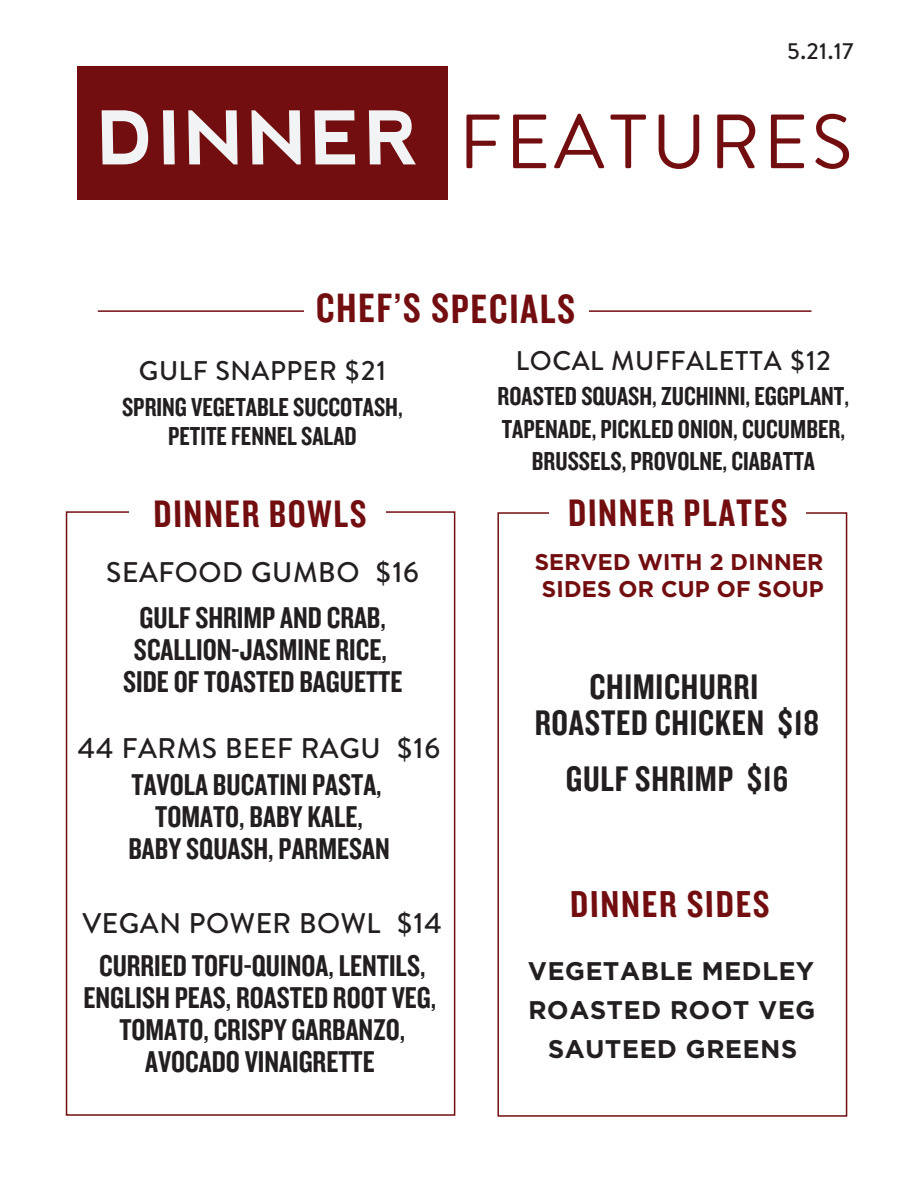
<style>
.page{position:relative;width:918px;height:1188px;background:#fff}
.page>*{position:absolute;margin:0;border:0;box-sizing:border-box;transform-origin:0 0}
.t1{font:76.65px "Brandon Text";letter-spacing:.05em;color:#730e10}
.t2{font:42.6px "Knockout HTF49 Liteweight";letter-spacing:.035em;color:#730e10}
.t3{font:39.75px "Knockout HTF49 Liteweight";color:#730e10}
.t4{font:38.85px "Knockout HTF49 Liteweight";color:#730e10}
.t5{font:36.9px/35.8px "Knockout HTF49 Liteweight";letter-spacing:.02em;color:#231f20;text-align:center}
.t6{font:31.2px/31.8px "Knockout HTF49 Liteweight";color:#231f20;text-align:center}
.t7{font:500 28.35px "Brandon Text";letter-spacing:.02em;color:#231f20}
.t8{font:27px/32.4px "Knockout HTF49 Liteweight";color:#231f20;text-align:center}
.t9{font:500 27px "Brandon Text";letter-spacing:.02em;color:#231f20}
.t10{font:700 25.5px/39.2px "Gotham";color:#231f20;text-align:center}
.t11{font:700 22.65px/27.3px "Gotham";color:#730e10;text-align:center}
.t12{font:500 22.5px "Brandon Text";color:#231f20}
.s1{font-family:"nevis";font-weight:700;font-size:73.8px;color:#f2f3f4}
</style>
<div class="page">
<div style="left:77px;top:66px;width:370px;height:134px;background:#730e10"></div>
<div style="left:66px;top:511px;width:389px;height:605px;border:2px solid #730e10"></div>
<div style="left:129px;top:480px;width:257px;height:62px;background:#fff"></div>
<div style="left:497px;top:512px;width:350px;height:605px;border:2px solid #730e10"></div>
<div style="left:550px;top:475px;width:256px;height:62px;background:#fff"></div>
<hr style="left:98px;top:310px;width:713px;height:2px;background:#730e10">
<div style="left:304px;top:289px;width:284px;height:47px;background:#fff"></div>
<p class="t12" style="left:787px;top:36px;width:68px">5.21.17</p>
<h1 class="t1" style="left:98px;top:89px;width:756px"><span class="s1">DINNER</span> FEATURES</h1>
<h2 class="t2" style="left:316px;top:287px;width:261px">CHEF’S SPECIALS</h2>
<p class="t9" style="left:139px;top:352px;width:248px">GULF SNAPPER $21</p>
<p class="t8" style="left:122px;top:393px;width:282px;line-height:29.4px">SPRING VEGETABLE SUCCOTASH,<br>PETITE FENNEL SALAD</p>
<p class="t9" style="left:516px;top:342px;width:317px">LOCAL MUFFALETTA $12</p>
<p class="t8" style="left:498px;top:381px;width:353px">ROASTED SQUASH, ZUCHINNI, EGGPLANT,<br>TAPENADE, PICKLED ONION, CUCUMBER,<br>BRUSSELS, PROVOLNE, CIABATTA</p>
<p class="t3" style="left:154px;top:494px;width:215px">DINNER BOWLS</p>
<p class="t3" style="left:569px;top:492px;width:221px">DINNER PLATES</p>
<p class="t7" style="left:106px;top:553px;width:315px">SEAFOOD GUMBO $16</p>
<p class="t6" style="left:123px;top:603px;width:281px">GULF SHRIMP AND CRAB,<br>SCALLION-JASMINE RICE,<br>SIDE OF TOASTED BAGUETTE</p>
<p class="t7" style="left:77px;top:728px;width:365px">44 FARMS BEEF RAGU $16</p>
<p class="t6" style="left:128px;top:770px;width:263px">TAVOLA BUCATINI PASTA,<br>TOMATO, BABY KALE,<br>BABY SQUASH, PARMESAN</p>
<p class="t7" style="left:82px;top:904px;width:361px">VEGAN POWER BOWL $14</p>
<p class="t6" style="left:83px;top:951px;width:354px">CURRIED TOFU-QUINOA, LENTILS,<br>ENGLISH PEAS, ROASTED ROOT VEG,<br>TOMATO, CRISPY GARBANZO,<br>AVOCADO VINAIGRETTE</p>
<p class="t11" style="left:535px;top:548px;width:291px">SERVED WITH 2 DINNER<br>SIDES OR CUP OF SOUP</p>
<p class="t5" style="left:535px;top:670px;width:286px">CHIMICHURRI<br>ROASTED CHICKEN $18</p>
<p class="t5" style="left:566px;top:762px;width:224px">GULF SHRIMP $16</p>
<p class="t4" style="left:570px;top:885px;width:202px">DINNER SIDES</p>
<p class="t10" style="left:528px;top:951px;width:290px">VEGETABLE MEDLEY<br>ROASTED ROOT VEG<br>SAUTEED GREENS</p>
</div>
